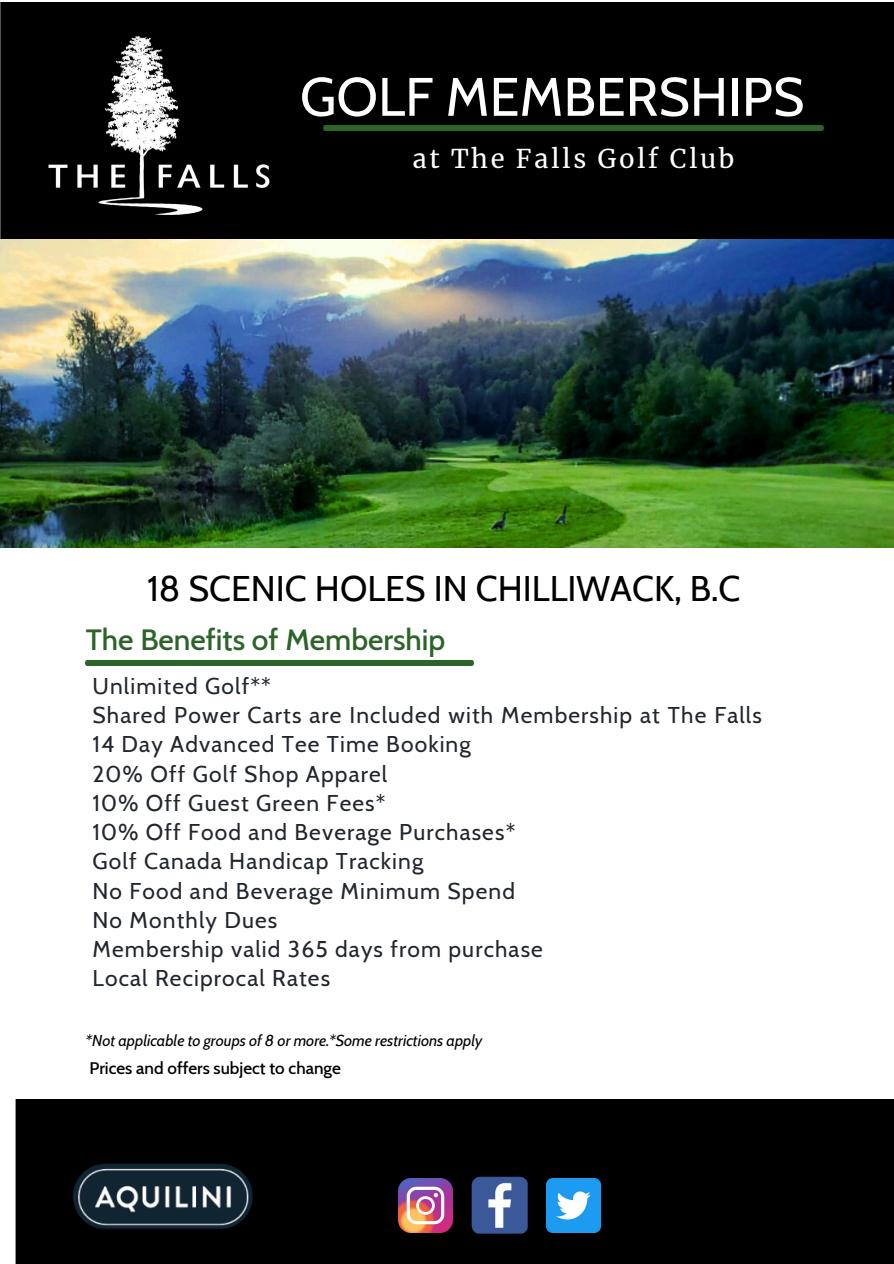
<style>
.page{position:relative;width:894px;height:1264px;background:#fff}
.page>*{position:absolute;margin:0;border:0;box-sizing:border-box;transform-origin:0 0}
.t1{font:54px "Cabin";color:#fff}
.t2{font:35.55px "Cabin";color:#000}
.t3{font:500 29.85px "Cabin";color:#2c6429}
.t4{font:25.65px "Merriweather";letter-spacing:.1em;color:#fff}
.t5{font:22.8px/29.2px "Cabin";letter-spacing:.05em;color:#21272d}
.t6{font:500 17.1px "Cabin";color:#000}
.t7{font:italic 15.75px "Cabin";color:#000}
</style>
<div class="page">
<div style="left:0;top:2px;width:893px;height:237px;background:#000"></div>
<div style="left:15px;top:1099px;width:878px;height:164px;background:#000"></div>
<hr style="left:86px;top:661px;width:387px;height:4px;background:#2c6429">
<hr style="left:323px;top:126px;width:499px;height:4px;background:#2c6429">
<img style="left:546px;top:1178px;width:54px;height:54px">
<img style="left:398px;top:1178px;width:54px;height:54px">
<img style="left:425px;top:1117px;width:37px;height:37px">
<img style="left:15px;top:1119px;width:308px;height:144px">
<img style="left:38px;top:25px;width:241px;height:200px">
<img style="left:0;top:239px;width:893px;height:308px">
<img style="left:464px;top:1169px;width:71px;height:71px">
<h3 class="t1" style="left:300px;top:64px;width:505px">GOLF MEMBERSHIPS</h3>
<p class="t4" style="left:412px;top:142px;width:323px">at The Falls Golf Club</p>
<p class="t2" style="left:147px;top:566px;width:594px">18 SCENIC HOLES IN CHILLIWACK, B.C</p>
<h5 class="t3" style="left:86px;top:621px;width:361px">The Benefits of Membership</h5>
<p class="t5" style="left:92px;top:671px;width:670px">Unlimited Golf**<br>Shared Power Carts are Included with Membership at The Falls<br>14 Day Advanced Tee Time Booking<br>20% Off Golf Shop Apparel<br>10% Off Guest Green Fees*<br>10% Off Food and Beverage Purchases*<br>Golf Canada Handicap Tracking<br>No Food and Beverage Minimum Spend<br>No Monthly Dues<br>Membership valid 365 days from purchase<br>Local Reciprocal Rates</p>
<h2 class="t7" style="left:86px;top:1030px;width:398px">*Not applicable to groups of 8 or more.*Some restrictions apply</h2>
<h4 class="t6" style="left:89px;top:1057px;width:253px">Prices and offers subject to change</h4>
</div>
